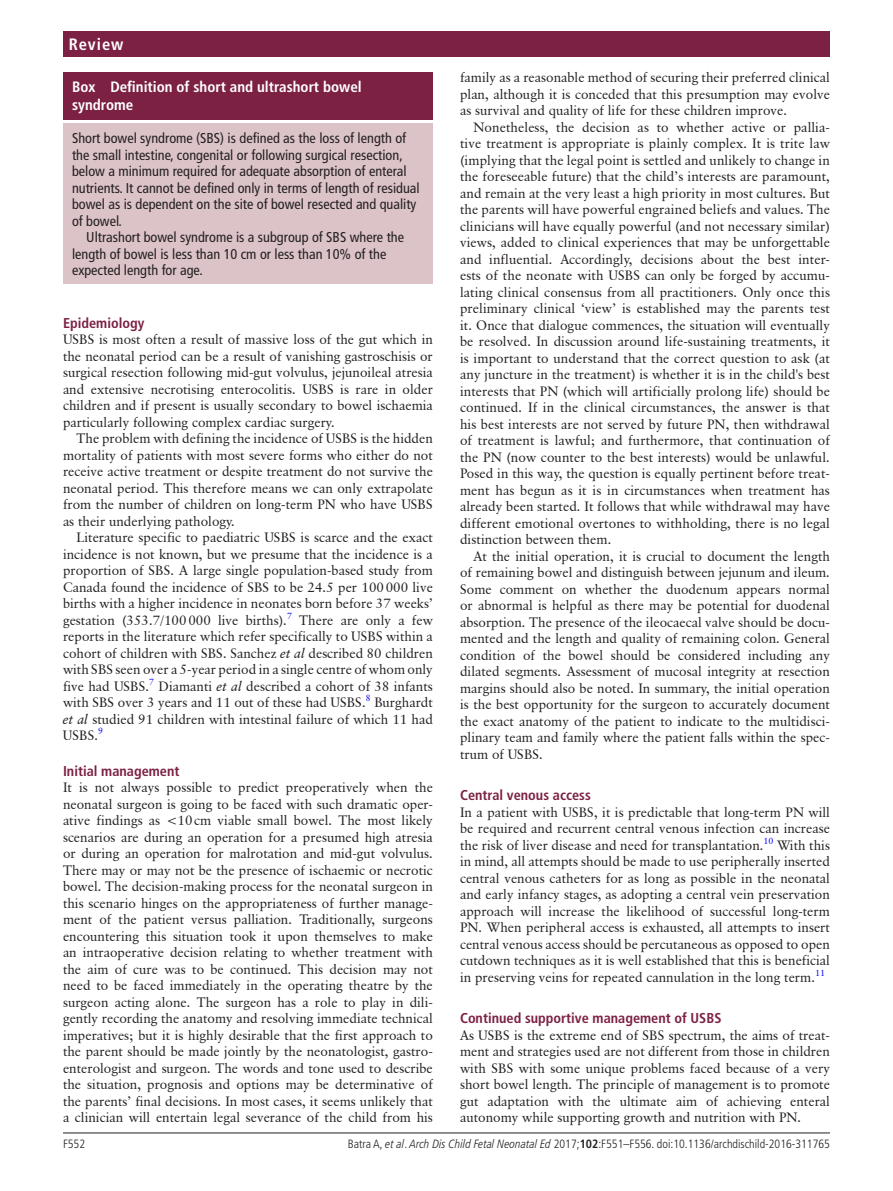
<style>
.page{position:relative;width:893px;height:1191px;background:#fff}
.page>*{position:absolute;margin:0;border:0;box-sizing:border-box;transform-origin:0 0}
.t1{font:700 condensed 16.5px "Frutiger LT Pro";letter-spacing:.055em;color:#fff}
.t2{font:700 condensed 15px/18px "Frutiger LT Pro";color:#fff}
.t3{font:condensed 14.25px/16.5px "Frutiger LT Pro";color:#231f20}
.t4{font:700 condensed 14.25px "Frutiger LT Pro";color:#7c2143}
.t5{font:13.5px/16.5px "Classical Garamond BT";color:#231f20;text-align:justify}
.t6{font:300 condensed 12px "Frutiger LT Pro";color:#231f20}
.s1{font-style:italic}
.s2{font-weight:700}
</style>
<div class="page">
<hr style="left:63px;top:1132px;width:767px;height:1px;background:#231f20">
<div style="left:63px;top:72px;width:370px;height:47px;background:#7c2143"></div>
<div style="left:63px;top:123px;width:370px;height:161px;background:#dbc3c8"></div>
<div style="left:63px;top:31px;width:767px;height:25px;background:#7c2143"></div>
<p class="t1" style="left:69px;top:34px;width:56px">Review</p>
<p class="t2" style="left:72px;top:78px;width:291px">Box Definition of short and ultrashort bowel syndrome</p>
<p class="t3" style="left:72px;top:130px;width:349px">Short bowel syndrome (SBS) is defined as the loss of length of the small intestine, congenital or following surgical resection, below a minimum required for adequate absorption of enteral nutrients. It cannot be defined only in terms of length of residual bowel as is dependent on the site of bowel resected and quality of bowel.</p>
<p class="t3" style="left:72px;top:229px;width:334px;text-indent:14px">Ultrashort bowel syndrome is a subgroup of SBS where the length of bowel is less than 10 cm or less than 10% of the expected length for age.</p>
<p class="t4" style="left:63px;top:314px;width:83px">Epidemiology</p>
<p class="t5" style="left:63px;top:331px;width:371px">USBS is most often a result of massive loss of the gut which in the neonatal period can be a result of vanishing gastroschisis or surgical resection following mid-gut volvulus, jejunoileal atresia and extensive necrotising enterocolitis. USBS is rare in older children and if present is usually secondary to bowel ischaemia particularly following complex cardiac surgery.</p>
<p class="t5" style="left:63px;top:430px;width:371px;text-indent:14px">The problem with defining the incidence of USBS is the hidden mortality of patients with most severe forms who either do not receive active treatment or despite treatment do not survive the neonatal period. This therefore means we can only extrapolate from the number of children on long-term PN who have USBS as their underlying pathology.</p>
<p class="t5" style="left:63px;top:529px;width:371px;text-indent:14px">Literature specific to paediatric USBS is scarce and the exact incidence is not known, but we presume that the incidence is a proportion of SBS. A large single population-based study from Canada found the incidence of SBS to be 24.5 per 100000 live births with a higher incidence in neonates born before 37 weeks’ gestation (353.7/100000 live births).<sup>7</sup> There are only a few reports in the literature which refer specifically to USBS within a cohort of children with SBS. Sanchez <span class="s1">et al</span> described 80 children with SBS seen over a 5-year period in a single centre of whom only five had USBS.<sup>7</sup> Diamanti <span class="s1">et al</span> described a cohort of 38 infants with SBS over 3 years and 11 out of these had USBS.<sup>8</sup> Burghardt <span class="s1">et al</span> studied 91 children with intestinal failure of which 11 had USBS.<sup>9</sup></p>
<p class="t4" style="left:63px;top:762px;width:118px">Initial management</p>
<p class="t5" style="left:63px;top:779px;width:371px">It is not always possible to predict preoperatively when the neonatal surgeon is going to be faced with such dramatic oper&shy;ative findings as &lt;10cm viable small bowel. The most likely scenarios are during an operation for a presumed high atresia or during an operation for malrotation and mid-gut volvulus.<br>There may or may not be the presence of ischaemic or necrotic bowel. The decision-making process for the neonatal surgeon in this scenario hinges on the appropriateness of further manage&shy;ment of the patient versus palliation. Traditionally, surgeons encountering this situation took it upon themselves to make an intraoperative decision relating to whether treatment with the aim of cure was to be continued. This decision may not need to be faced immediately in the operating theatre by the surgeon acting alone. The surgeon has a role to play in dili&shy;gently recording the anatomy and resolving immediate technical imperatives; but it is highly desirable that the first approach to the parent should be made jointly by the neonatologist, gastro&shy;enterologist and surgeon. The words and tone used to describe the situation, prognosis and options may be determinative of the parents’ final decisions. In most cases, it seems unlikely that a clinician will entertain legal severance of the child from his</p>
<p class="t5" style="left:460px;top:69px;width:371px">family as a reasonable method of securing their preferred clinical plan, although it is conceded that this presumption may evolve as survival and quality of life for these children improve.</p>
<p class="t5" style="left:460px;top:119px;width:371px;text-indent:14px">Nonetheless, the decision as to whether active or pallia&shy;tive treatment is appropriate is plainly complex. It is trite law (implying that the legal point is settled and unlikely to change in the foreseeable future) that the child’s interests are paramount, and remain at the very least a high priority in most cultures. But the parents will have powerful engrained beliefs and values. The clinicians will have equally powerful (and not necessary similar) views, added to clinical experiences that may be unforgettable and influential. Accordingly, decisions about the best inter&shy;ests of the neonate with USBS can only be forged by accumu&shy;lating clinical consensus from all practitioners. Only once this preliminary clinical ‘view’ is established may the parents test it. Once that dialogue commences, the situation will eventually be resolved. In discussion around life-sustaining treatments, it is important to understand that the correct question to ask (at any juncture in the treatment) is whether it is in the child's best interests that PN (which will artificially prolong life) should be continued. If in the clinical circumstances, the answer is that his best interests are not served by future PN, then withdrawal of treatment is lawful; and furthermore, that continuation of the PN (now counter to the best interests) would be unlawful.<br>Posed in this way, the question is equally pertinent before treat&shy;ment has begun as it is in circumstances when treatment has already been started. It follows that while withdrawal may have different emotional overtones to withholding, there is no legal distinction between them.</p>
<p class="t5" style="left:460px;top:547px;width:371px;text-indent:14px">At the initial operation, it is crucial to document the length of remaining bowel and distinguish between jejunum and ileum.<br>Some comment on whether the duodenum appears normal or abnormal is helpful as there may be potential for duodenal absorption. The presence of the ileocaecal valve should be docu&shy;mented and the length and quality of remaining colon. General condition of the bowel should be considered including any dilated segments. Assessment of mucosal integrity at resection margins should also be noted. In summary, the initial operation is the best opportunity for the surgeon to accurately document the exact anatomy of the patient to indicate to the multidisci&shy;plinary team and family where the patient falls within the spec&shy;trum of USBS.</p>
<p class="t4" style="left:460px;top:787px;width:132px">Central venous access</p>
<p class="t5" style="left:460px;top:803px;width:371px">In a patient with USBS, it is predictable that long-term PN will be required and recurrent central venous infection can increase the risk of liver disease and need for transplantation.<sup>10</sup> With this in mind, all attempts should be made to use peripherally inserted central venous catheters for as long as possible in the neonatal and early infancy stages, as adopting a central vein preservation approach will increase the likelihood of successful long-term PN. When peripheral access is exhausted, all attempts to insert central venous access should be percutaneous as opposed to open cutdown techniques as it is well established that this is beneficial in preserving veins for repeated cannulation in the long term.<sup>11</sup></p>
<p class="t4" style="left:460px;top:1009px;width:239px">Continued supportive management of USBS</p>
<p class="t5" style="left:460px;top:1026px;width:371px">As USBS is the extreme end of SBS spectrum, the aims of treat&shy;ment and strategies used are not different from those in children with SBS with some unique problems faced because of a very short bowel length. The principle of management is to promote gut adaptation with the ultimate aim of achieving enteral autonomy while supporting growth and nutrition with PN.</p>
<p class="t6" style="left:63px;top:1136px;width:24px">F552</p>
<p class="t6" style="left:348px;top:1136px;width:483px">Batra A, <span class="s1">et al</span>. <span class="s1">Arch Dis Child Fetal Neonatal Ed</span> 2017;<span class="s2">102</span>:F551–F556. doi:10.1136/archdischild-2016-311765</p>
</div>
